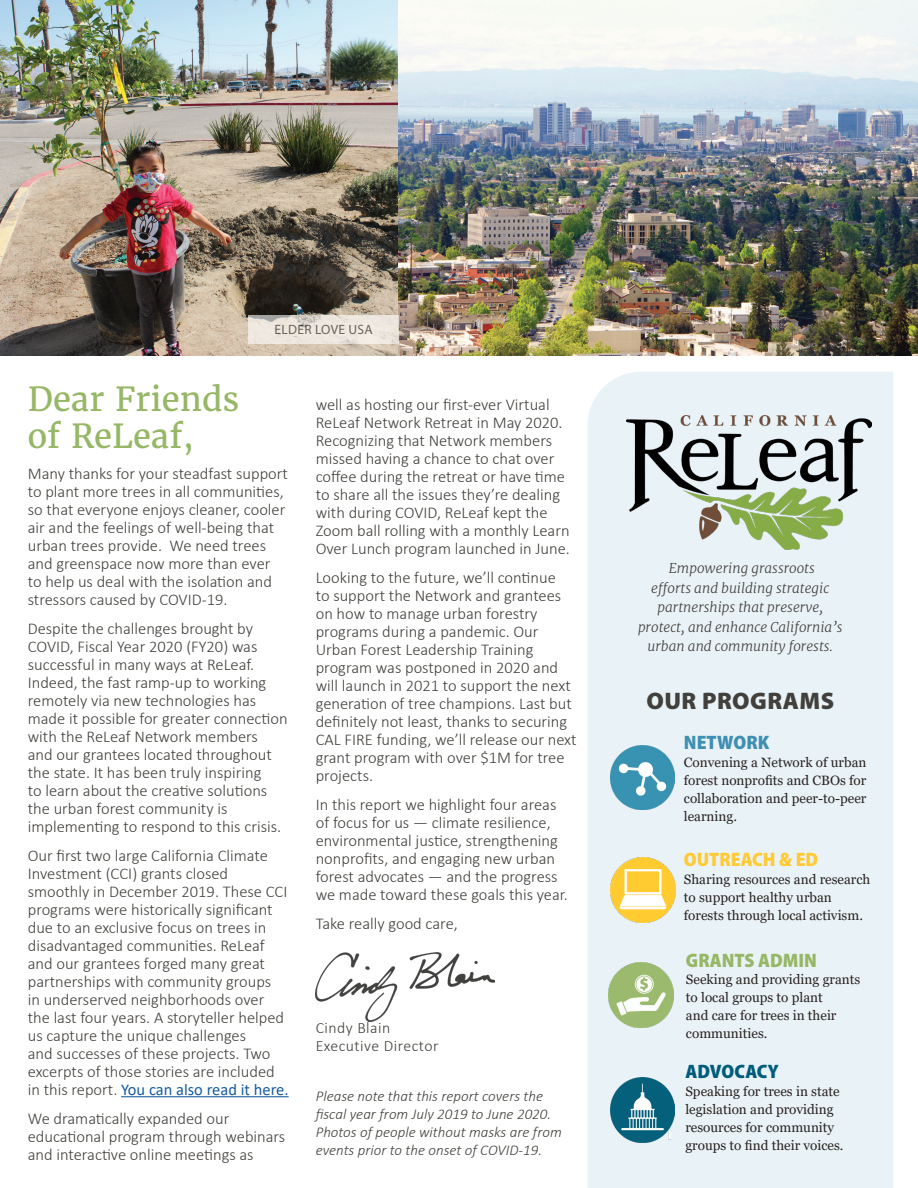
<style>
.page{position:relative;width:918px;height:1188px;background:#fff}
.page>*{position:absolute;margin:0;border:0;box-sizing:border-box;transform-origin:0 0}
.page_headers{font:33px/37.5px "Merriweather";color:#95b766}
.Small_block_headers{font:900 24px "Myriad Pro";letter-spacing:.02em;color:#42403c}
.descriptor_text__sm{font:900 semi-condensed 19.5px "Myriad Pro";color:#95b766}
.descriptor_text__sm-2{font:900 semi-condensed 19.5px "Myriad Pro";color:#ffca34}
.descriptor_text__sm-3{font:900 semi-condensed 19.5px "Myriad Pro";color:#005d7a}
.descriptor_text__sm-4{font:900 semi-condensed 19.5px "Myriad Pro";color:#3f8fb3}
.t1{font:300 16.5px/18px "Calibri";color:#42403c}
.t2{font:300 15.75px/18px "Calibri";letter-spacing:.03em;color:#42403c}
.t3{font:italic 300 15px/18px "Calibri";color:#42403c}
.program_descriptions{font:13.5px/18px "Georgia";color:#2a2322}
.program_descriptions-2{font:italic 300 13.5px/19.5px "Merriweather";color:#42403c;text-align:center}
.t4{font:13.5px "Myriad Pro";letter-spacing:.02em;color:#231f20}
.s1{font-weight:400;color:#175d9e}
</style>
<div class="page">
<hr style="left:121px;top:1096px;width:168px;height:1px;background:#175d9e">
<img style="left:316px;top:952px;width:178px;height:69px">
<div style="left:588px;top:372px;width:305px;height:816px;background:#e9f2f6"></div>
<img style="left:626px;top:415px;width:246px;height:135px">
<img style="left:0;top:0;width:918px;height:354px">
<svg style="left:248px;top:315px;width:151px;height:29px;background:#e8e2da"></svg>
<img style="left:609px;top:962px;width:65px;height:65px">
<img style="left:610px;top:858px;width:65px;height:64px">
<img style="left:610px;top:745px;width:65px;height:65px">
<img style="left:610px;top:1078px;width:65px;height:64px">
<p class="t4" style="left:275px;top:322px;width:100px">ELDER LOVE USA</p>
<p class="page_headers" style="left:28px;top:380px;width:213px">Dear Friends of ReLeaf,</p>
<p class="t1" style="left:28px;top:465px;width:262px">Many thanks for your steadfast support to plant more trees in all communities, so that everyone enjoys cleaner, cooler air and the feelings of well-being that urban trees provide. We need trees and greenspace now more than ever to help us deal with the isolation and stressors caused by COVID-19.</p>
<p class="t1" style="left:28px;top:619px;width:261px">Despite the challenges brought by COVID, Fiscal Year 2020 (FY20) was successful in many ways at ReLeaf.<br>Indeed, the fast ramp-up to working remotely via new technologies has made it possible for greater connection with the ReLeaf Network members<br>and our grantees located throughout the state. It has been truly inspiring<br>to learn about the creative solutions the urban forest community is implementing to respond to this crisis.</p>
<p class="t1" style="left:28px;top:846px;width:262px">Our first two large California Climate Investment (CCI) grants closed smoothly in December 2019. These CCI programs were historically significant due to an exclusive focus on trees in disadvantaged communities. ReLeaf and our grantees forged many great partnerships with community groups<br>in underserved neighborhoods over the last four years. A storyteller helped us capture the unique challenges<br>and successes of these projects. Two excerpts of those stories are included in this report. <span class="s1">You can also read it here.</span></p>
<p class="t1" style="left:28px;top:1109px;width:259px">We dramatically expanded our educational program through webinars and interactive online meetings as</p>
<p class="t1" style="left:316px;top:396px;width:256px">well as hosting our first-ever Virtual ReLeaf Network Retreat in May 2020.<br>Recognizing that Network members missed having a chance to chat over coffee during the retreat or have time to share all the issues they’re dealing with during COVID, ReLeaf kept the Zoom ball rolling with a monthly Learn Over Lunch program launched in June.</p>
<p class="t1" style="left:316px;top:568px;width:262px">Looking to the future, we’ll continue<br>to support the Network and grantees on how to manage urban forestry programs during a pandemic. Our Urban Forest Leadership Training program was postponed in 2020 and will launch in 2021 to support the next generation of tree champions. Last but definitely not least, thanks to securing CAL FIRE funding, we’ll release our next grant program with over $1M for tree projects.</p>
<p class="t1" style="left:316px;top:795px;width:254px">In this report we highlight four areas of focus for us — climate resilience, environmental justice, strengthening nonprofits, and engaging new urban forest advocates — and the progress we made toward these goals this year.</p>
<p class="t1" style="left:316px;top:914px;width:144px">Take really good care,</p>
<p class="t2" style="left:316px;top:1019px;width:124px">Cindy Blain<br>Executive Director</p>
<p class="t3" style="left:316px;top:1087px;width:248px">Please note that this report covers the fiscal year from July 2019 to June 2020.<br>Photos of people without masks are from events prior to the onset of COVID-19.</p>
<p class="program_descriptions-2" style="left:638px;top:559px;width:206px">Empowering grassroots<br>efforts and building strategic partnerships that preserve, protect, and enhance California’s urban and community forests.</p>
<p class="Small_block_headers" style="left:646px;top:685px;width:189px">OUR PROGRAMS</p>
<p class="descriptor_text__sm-4" style="left:684px;top:730px;width:87px">NETWORK</p>
<p class="program_descriptions" style="left:684px;top:753px;width:184px;text-align:justify">Convening a Network of urban forest nonprofits and CBOs for collaboration and peer-to-peer learning.</p>
<p class="descriptor_text__sm-2" style="left:684px;top:847px;width:136px">OUTREACH &amp; ED</p>
<p class="program_descriptions" style="left:684px;top:871px;width:188px">Sharing resources and research to support healthy urban forests through local activism.</p>
<p class="descriptor_text__sm" style="left:686px;top:947px;width:133px">GRANTS ADMIN</p>
<p class="program_descriptions" style="left:686px;top:970px;width:176px">Seeking and providing grants to local groups to plant<br>and care for trees in their communities.</p>
<p class="descriptor_text__sm-3" style="left:685px;top:1059px;width:95px">ADVOCACY</p>
<p class="program_descriptions" style="left:685px;top:1083px;width:160px">Speaking for trees in state legislation and providing resources for community groups to find their voices.</p>
</div>
